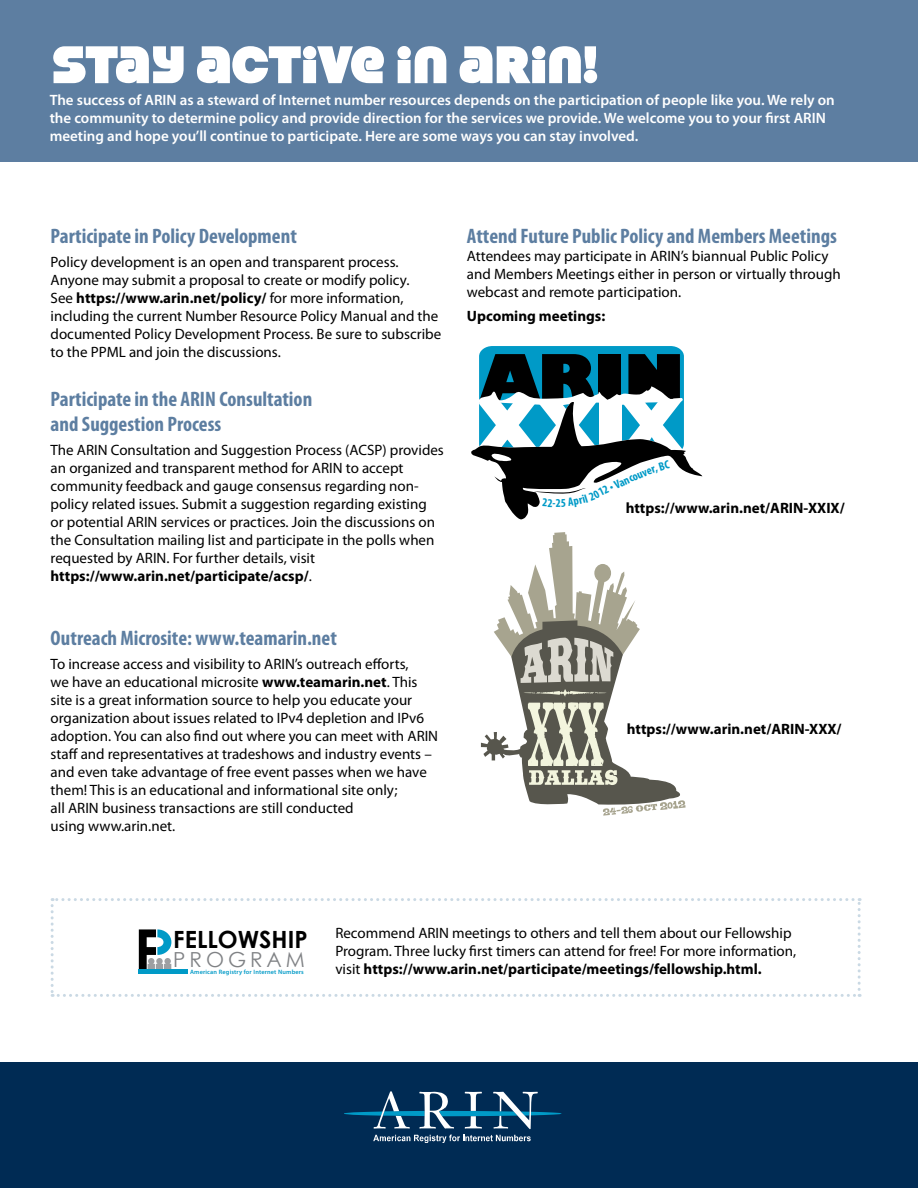
<style>
.page{position:relative;width:918px;height:1188px;background:#fff}
.page>*{position:absolute;margin:0;border:0;box-sizing:border-box;transform-origin:0 0}
.t1{font:800 63.3px "Gill Sans";color:#000}
.t2{font:53.1px "Strenuous";color:#fff}
.t3{font:700 23.7px "Century Gothic";color:#000}
.t4{font:700 condensed 21px/25.2px "Myriad Pro";color:#5d7ea1}
.t5{font:20.7px "Century Gothic";letter-spacing:.19em;color:#808285}
.t6{font:15px/18px "Myriad Pro";color:#000}
.t7{font:600 15px/18px "Myriad Pro";color:#fff}
.t8{font:700 15px "Myriad Pro";color:#000}
.t9{font:700 condensed 12px "Myriad Pro";color:#009ac7}
.t10{font:600 6.3px "Myriad Pro";letter-spacing:.025em;color:#009ac7}
.s1{font-weight:700}
</style>
<div class="page">
<div style="left:0;top:1062px;width:918px;height:126px;background:#002b54"></div>
<div style="left:0;top:0;width:918px;height:162px;background:#5d7ea1"></div>
<svg style="left:373px;top:1135px;width:158px;height:8px"></svg>
<svg style="left:344px;top:1091px;width:218px;height:38px"></svg>
<svg style="left:481px;top:532px;width:205px;height:284px"></svg>
<svg style="left:51px;top:898px;width:810px;height:99px"></svg>
<svg style="left:471px;top:346px;width:231px;height:173px"></svg>
<h2 class="t2" style="left:51px;top:36px;width:549px">STAY ACTIVE IN ARIN!</h2>
<p class="t7" style="left:50px;top:91px;width:787px">The success of ARIN as a steward of Internet number resources depends on the participation of people like you. We rely on the community to determine policy and provide direction for the services we provide. We welcome you to your first ARIN meeting and hope you’ll continue to participate. Here are some ways you can stay involved.</p>
<h3 class="t4" style="left:51px;top:223px;width:248px">Participate in Policy Development</h3>
<p class="t6" style="left:51px;top:252px;width:392px">Policy development is an open and transparent process.<br>Anyone may submit a proposal to create or modify policy.<br>See <span class="s1">https://www.arin.net/policy/</span> for more information, including the current Number Resource Policy Manual and the documented Policy Development Process. Be sure to subscribe to the PPML and join the discussions.</p>
<h3 class="t4" style="left:51px;top:386px;width:263px">Participate in the ARIN Consultation and Suggestion Process</h3>
<p class="t6" style="left:51px;top:441px;width:395px">The ARIN Consultation and Suggestion Process (ACSP) provides an organized and transparent method for ARIN to accept community feedback and gauge consensus regarding non&shy;policy related issues. Submit a suggestion regarding existing<br>or potential ARIN services or practices. Join the discussions on the Consultation mailing list and participate in the polls when requested by ARIN. For further details, visit <span class="s1">https://www.arin.net/participate/acsp/</span>.</p>
<h3 class="t4" style="left:51px;top:625px;width:288px">Outreach Microsite: www.teamarin.net</h3>
<p class="t6" style="left:51px;top:655px;width:389px">To increase access and visibility to ARIN’s outreach efforts,<br>we have an educational microsite <span class="s1">www.teamarin.net</span>. This site is a great information source to help you educate your organization about issues related to IPv4 depletion and IPv6 adoption. You can also find out where you can meet with ARIN staff and representatives at tradeshows and industry events – and even take advantage of free event passes when we have them! This is an educational and informational site only;<br>all ARIN business transactions are still conducted<br>using www.arin.net.</p>
<h3 class="t4" style="left:467px;top:223px;width:372px">Attend Future Public Policy and Members Meetings</h3>
<p class="t6" style="left:467px;top:246px;width:375px">Attendees may participate in ARIN’s biannual Public Policy and Members Meetings either in person or virtually through webcast and remote participation.</p>
<p class="t8" style="left:467px;top:306px;width:140px">Upcoming meetings:</p>
<h1 class="t1" style="left:479px;top:338px;width:207px">ARIN</h1>
<p class="t9" style="left:553px;top:495px;width:5px">-</p>
<p class="t8" style="left:626px;top:498px;width:221px">https://www.arin.net/ARIN-XXIX/</p>
<p class="t8" style="left:627px;top:719px;width:216px">https://www.arin.net/ARIN-XXX/</p>
<h3 class="t3" style="left:173px;top:925px;width:136px">FELLOWSHIP</h3>
<h3 class="t5" style="left:173px;top:947px;width:133px">PROGRAM</h3>
<p class="t10" style="left:190px;top:968px;width:115px">American Registry for Internet Numbers</p>
<p class="t6" style="left:335px;top:924px;width:462px">Recommend ARIN meetings to others and tell them about our Fellowship<br>Program. Three lucky first timers can attend for free! For more information, visit <span class="s1">https://www.arin.net/participate/meetings/fellowship.html.</span></p>
</div>
